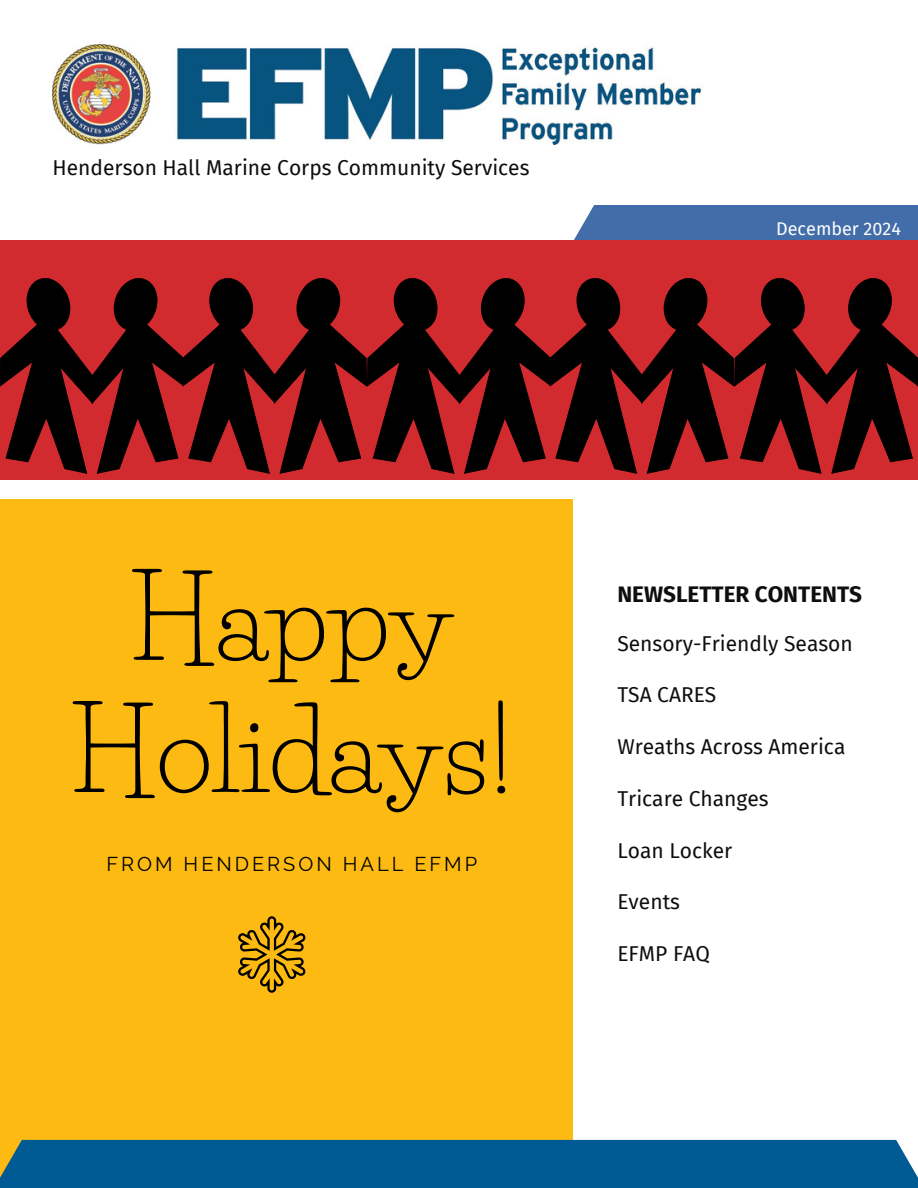
<style>
.page{position:relative;width:918px;height:1188px;background:#fff}
.page>*{position:absolute;margin:0;border:0;box-sizing:border-box;transform-origin:0 0}
.t1{font:110.85px/132.1px "Life Savers";color:#000;text-align:center}
.t2{font:700 22.5px "Fira Sans";color:#0e0e0e}
.t3{font:21px "Fira Sans";color:#0e0e0e}
.t4{font:19.95px "Raleway";letter-spacing:.15em;color:#000}
.t5{font:18px "Fira Sans";color:#fff}
</style>
<div class="page">
<div style="left:0;top:241px;width:918px;height:239px;background:#d12a2f"></div>
<div style="left:0;top:499px;width:573px;height:689px;background:#fdba12"></div>
<img style="left:53px;top:45px;width:649px;height:100px">
<svg style="left:0;top:205px;width:918px;height:269px"></svg>
<div style="left:0;top:1140px;width:918px;height:48px;background:#005b94"></div>
<svg style="left:238px;top:916px;width:68px;height:77px"></svg>
<p class="t3" style="left:53px;top:156px;width:478px">Henderson Hall Marine Corps Community Services</p>
<p class="t5" style="left:776px;top:218px;width:126px">December 2024</p>
<h1 class="t1" style="left:70px;top:554px;width:444px">Happy<br>Holidays!</h1>
<p class="t4" style="left:106px;top:853px;width:372px">FROM HENDERSON HALL EFMP</p>
<p class="t2" style="left:617px;top:581px;width:246px">NEWSLETTER CONTENTS</p>
<h3 class="t3" style="left:617px;top:631px;width:237px">Sensory-Friendly Season</h3>
<h3 class="t3" style="left:617px;top:683px;width:101px">TSA CARES</h3>
<h3 class="t3" style="left:617px;top:735px;width:230px">Wreaths Across America</h3>
<h3 class="t3" style="left:617px;top:786px;width:153px">Tricare Changes</h3>
<p class="t3" style="left:617px;top:838px;width:117px">Loan Locker</p>
<p class="t3" style="left:617px;top:890px;width:64px">Events</p>
<p class="t3" style="left:617px;top:942px;width:94px">EFMP FAQ</p>
</div>
